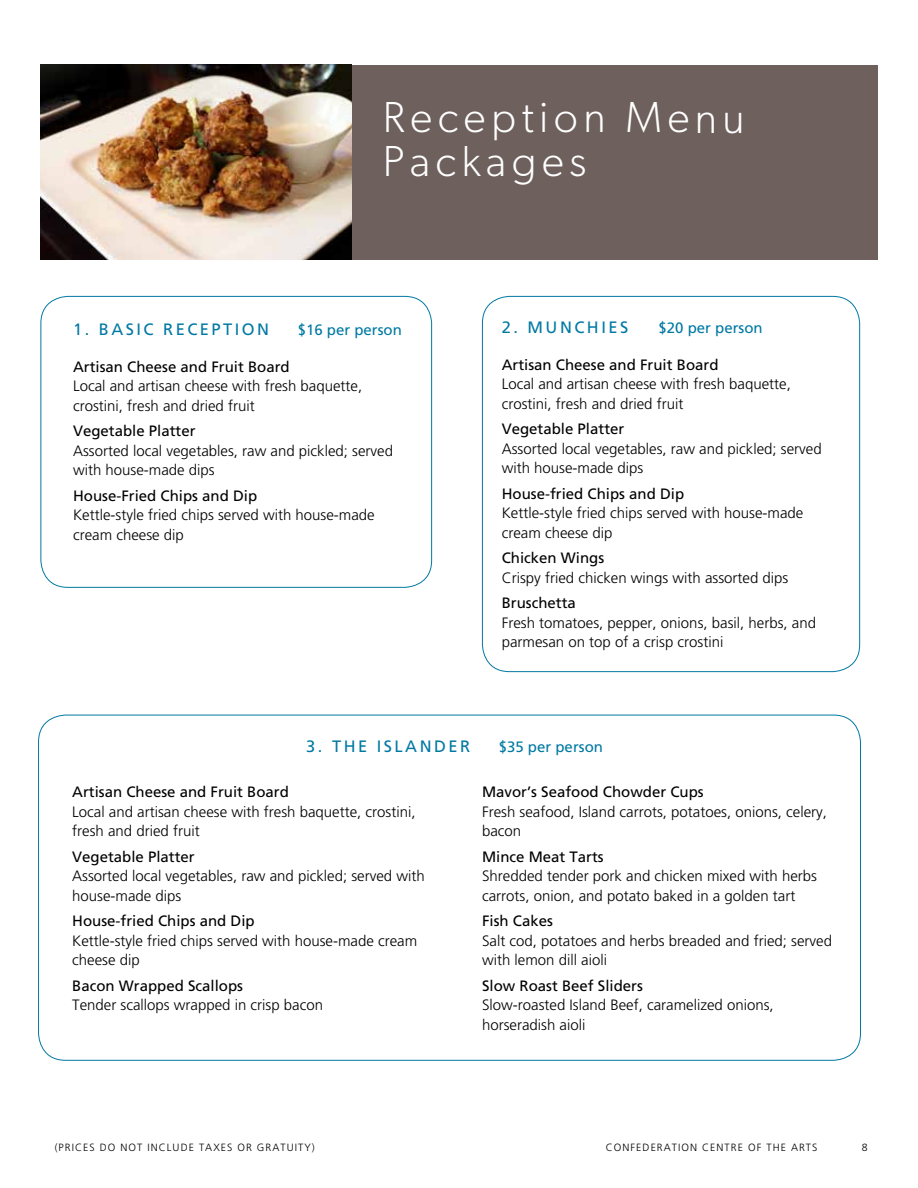
<style>
.page{position:relative;width:918px;height:1188px;background:#fff}
.page>*{position:absolute;margin:0;border:0;box-sizing:border-box;transform-origin:0 0}
.t1{font:300 43.5px/43.5px "Gibson";letter-spacing:.125em;color:#fff}
.t2{font:43.5px "Frutiger";letter-spacing:.125em;color:#fff}
.t3{font:16.5px "Frutiger";letter-spacing:.15em;color:#0079a3}
.t4{font:300 15px/19.5px "Frutiger";color:#000}
.t5{font:15px "Frutiger";color:#000}
.t6{font:15px "Frutiger";color:#0079a3}
.t7{font:300 10.5px "Frutiger";letter-spacing:.1em;color:#000}
</style>
<div class="page">
<div style="left:40px;top:296px;width:392px;height:292px;border:1px solid #0079a3;border-radius:27px"></div>
<div style="left:151px;top:65px;width:727px;height:194px;background:#6e615d"></div>
<img style="left:40px;top:65px;width:312px;height:194px">
<h1 class="t1" style="left:383px;top:95px;width:363px">Reception Menu<br>Packages</h1>
<h1 class="t2" style="left:320px;top:105px;width:361px">banquet menu</h1>
<p class="t3" style="left:73px;top:320px;width:198px">1. BASIC RECEPTION</p>
<p class="t6" style="left:298px;top:321px;width:106px">$16 per person</p>
<p class="t3" style="left:502px;top:318px;width:128px">2. MUNCHIES</p>
<p class="t6" style="left:659px;top:319px;width:106px">$20 per person</p>
<p class="t5" style="left:73px;top:358px;width:218px">Artisan Cheese and Fruit Board</p>
<p class="t4" style="left:73px;top:376px;width:291px">Local and artisan cheese with fresh baquette, crostini, fresh and dried fruit</p>
<p class="t5" style="left:73px;top:422px;width:124px">Vegetable Platter</p>
<p class="t4" style="left:73px;top:441px;width:322px">Assorted local vegetables, raw and pickled; served with house-made dips</p>
<p class="t5" style="left:73px;top:487px;width:186px">House-Fried Chips and Dip</p>
<p class="t4" style="left:73px;top:505px;width:303px">Kettle-style fried chips served with house-made cream cheese dip</p>
<p class="t5" style="left:502px;top:355px;width:218px">Artisan Cheese and Fruit Board</p>
<p class="t4" style="left:502px;top:374px;width:291px">Local and artisan cheese with fresh baquette, crostini, fresh and dried fruit</p>
<p class="t5" style="left:502px;top:420px;width:124px">Vegetable Platter</p>
<p class="t4" style="left:502px;top:439px;width:322px">Assorted local vegetables, raw and pickled; served with house-made dips</p>
<p class="t5" style="left:502px;top:484px;width:184px">House-fried Chips and Dip</p>
<p class="t4" style="left:502px;top:503px;width:303px">Kettle-style fried chips served with house-made cream cheese dip</p>
<p class="t5" style="left:502px;top:549px;width:104px">Chicken Wings</p>
<p class="t4" style="left:502px;top:568px;width:288px">Crispy fried chicken wings with assorted dips</p>
<p class="t5" style="left:502px;top:594px;width:76px">Bruschetta</p>
<p class="t4" style="left:502px;top:613px;width:316px">Fresh tomatoes, pepper, onions, basil, herbs, and parmesan on top of a crisp crostini</p>
<p class="t3" style="left:306px;top:737px;width:165px">3. THE ISLANDER</p>
<p class="t6" style="left:499px;top:738px;width:106px">$35 per person</p>
<p class="t5" style="left:72px;top:783px;width:218px">Artisan Cheese and Fruit Board</p>
<p class="t4" style="left:72px;top:802px;width:345px">Local and artisan cheese with fresh baquette, crostini, fresh and dried fruit</p>
<p class="t5" style="left:72px;top:848px;width:124px">Vegetable Platter</p>
<p class="t4" style="left:72px;top:866px;width:354px">Assorted local vegetables, raw and pickled; served with house-made dips</p>
<p class="t5" style="left:72px;top:912px;width:184px">House-fried Chips and Dip</p>
<p class="t4" style="left:72px;top:931px;width:346px">Kettle-style fried chips served with house-made cream cheese dip</p>
<p class="t5" style="left:72px;top:977px;width:172px">Bacon Wrapped Scallops</p>
<p class="t4" style="left:72px;top:995px;width:252px">Tender scallops wrapped in crisp bacon</p>
<p class="t5" style="left:482px;top:783px;width:223px">Mavor’s Seafood Chowder Cups</p>
<p class="t4" style="left:482px;top:802px;width:347px">Fresh seafood, Island carrots, potatoes, onions, celery, bacon</p>
<p class="t5" style="left:482px;top:848px;width:123px">Mince Meat Tarts</p>
<p class="t4" style="left:482px;top:866px;width:337px">Shredded tender pork and chicken mixed with herbs carrots, onion, and potato baked in a golden tart</p>
<p class="t5" style="left:482px;top:912px;width:72px">Fish Cakes</p>
<p class="t4" style="left:482px;top:931px;width:352px">Salt cod, potatoes and herbs breaded and fried; served with lemon dill aioli</p>
<p class="t5" style="left:482px;top:977px;width:162px">Slow Roast Beef Sliders</p>
<p class="t4" style="left:482px;top:995px;width:293px">Slow-roasted Island Beef, caramelized onions, horseradish aioli</p>
<p class="t7" style="left:55px;top:1142px;width:262px">(PRICES DO NOT INCLUDE TAXES OR GRATUITY)</p>
<p class="t7" style="left:606px;top:1142px;width:213px">CONFEDERATION CENTRE OF THE ARTS</p>
<p class="t7" style="left:862px;top:1142px;width:7px">8</p>
</div>
